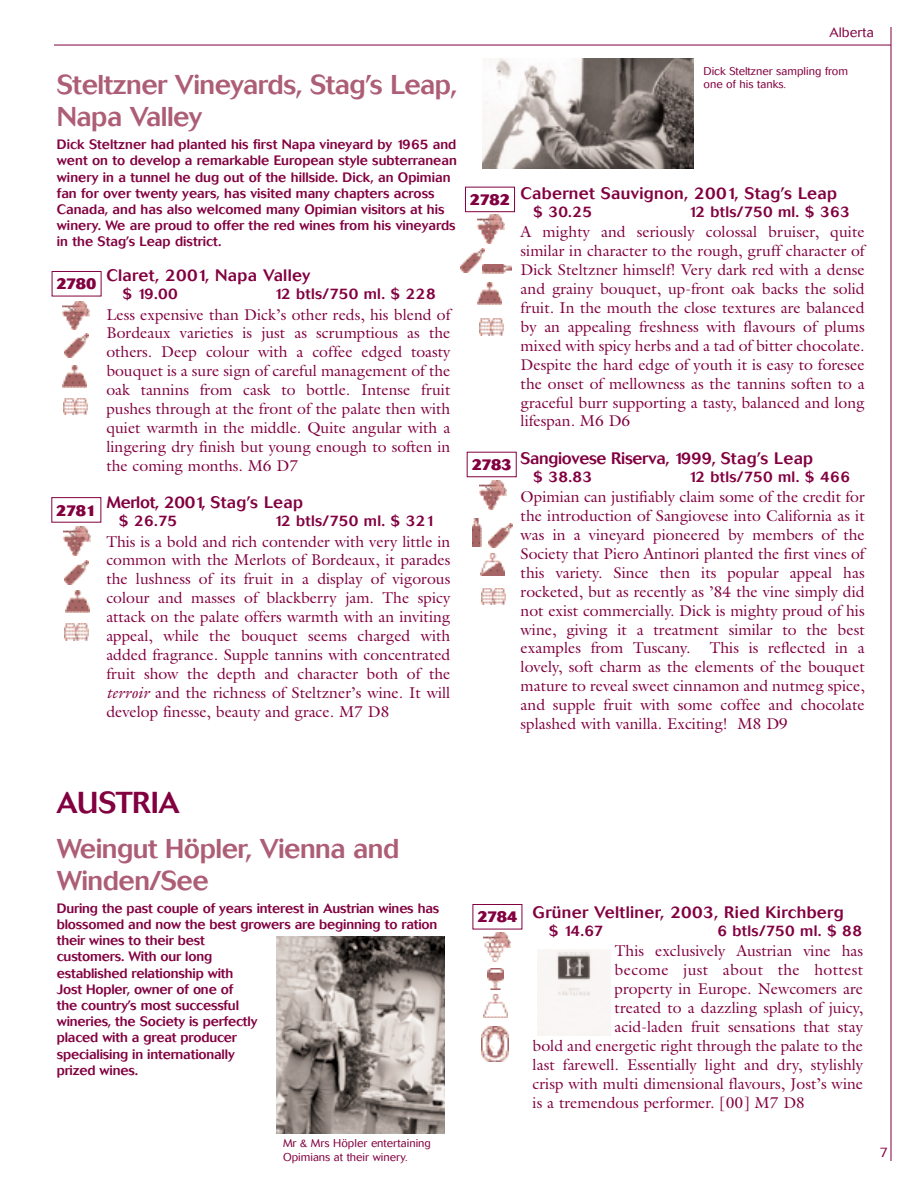
<style>
.page{position:relative;width:918px;height:1188px;background:#fff}
.page>*{position:absolute;margin:0;border:0;box-sizing:border-box;transform-origin:0 0}
.t1{font:500 30px "Cosmos";letter-spacing:-.02em;color:#820040}
.t2{font:500 27px/32.4px "Cosmos";letter-spacing:-.02em;color:#ad5d76}
.t3{font:500 16.5px "Cosmos";letter-spacing:.02em;color:#820040}
.t4{font:500 16.5px "Cosmos";letter-spacing:-.02em;color:#820040}
.t5{font:15.75px/18.9px "Galliard";color:#820040;text-align:justify}
.t6{font:15.75px "Galliard";letter-spacing:.02em;color:#820040}
.t7{font:500 15px "Cosmos";letter-spacing:.02em;color:#820040}
.t8{font:800 15px "Cosmos";letter-spacing:-.04em;color:#820040}
.t9{font:500 13.5px/16.2px "Cosmos";letter-spacing:-.01em;color:#820040}
.t10{font:300 13.5px "Cosmos";color:#820040}
.t11{font:300 11.25px/13.5px "Cosmos";color:#820040}
.s1{font-style:italic}
</style>
<div class="page">
<hr style="left:54px;top:45px;width:837px;height:1px;background:#820040">
<hr style="left:891px;top:27px;width:1px;height:1134px;background:#820040">
<div style="left:52px;top:271px;width:49px;height:25px;border:1px solid #820040"></div>
<div style="left:51px;top:497px;width:50px;height:26px;border:1px solid #820040"></div>
<img style="left:537px;top:950px;width:74px;height:85px">
<div style="left:473px;top:904px;width:49px;height:25px;border:1px solid #820040"></div>
<div style="left:465px;top:187px;width:50px;height:25px;border:1px solid #820040"></div>
<img style="left:482px;top:59px;width:212px;height:110px">
<img style="left:277px;top:936px;width:167px;height:198px">
<img style="left:62px;top:301px;width:27px;height:29px">
<img style="left:64px;top:333px;width:24px;height:24px">
<img style="left:64px;top:398px;width:24px;height:17px">
<img style="left:63px;top:365px;width:24px;height:23px">
<img style="left:63px;top:527px;width:27px;height:28px">
<img style="left:64px;top:561px;width:24px;height:24px">
<img style="left:65px;top:624px;width:24px;height:16px">
<img style="left:65px;top:590px;width:24px;height:23px">
<img style="left:477px;top:215px;width:27px;height:28px">
<img style="left:461px;top:248px;width:24px;height:24px">
<img style="left:483px;top:265px;width:28px;height:9px">
<img style="left:479px;top:319px;width:24px;height:16px">
<img style="left:477px;top:282px;width:24px;height:23px">
<img style="left:479px;top:481px;width:27px;height:28px">
<img style="left:473px;top:518px;width:9px;height:29px">
<img style="left:488px;top:524px;width:24px;height:24px">
<img style="left:480px;top:553px;width:24px;height:23px">
<img style="left:481px;top:588px;width:24px;height:17px">
<img style="left:484px;top:933px;width:27px;height:28px">
<img style="left:487px;top:968px;width:17px;height:21px">
<img style="left:483px;top:995px;width:24px;height:22px">
<img style="left:482px;top:1027px;width:27px;height:34px">
<h2 class="t2" style="left:57px;top:71px;width:402px">Steltzner Vineyards, Stag’s Leap,<br>Napa Valley</h2>
<p class="t9" style="left:57px;top:138px;width:402px">Dick Steltzner had planted his first Napa vineyard by 1965 and went on to develop a remarkable European style subterranean winery in a tunnel he dug out of the hillside. Dick, an Opimian fan for over twenty years, has visited many chapters across Canada, and has also welcomed many Opimian visitors at his winery. We are proud to offer the red wines from his vineyards in the Stag’s Leap district.</p>
<p class="t8" style="left:57px;top:279px;width:42px">2780</p>
<p class="t8" style="left:56px;top:505px;width:42px">2781</p>
<p class="t3" style="left:106px;top:269px;width:206px">Claret, 2001, Napa Valley</p>
<p class="t7" style="left:122px;top:288px;width:57px">$ 19.00</p>
<p class="t7" style="left:275px;top:288px;width:163px">12 btls/750 ml. $ 228</p>
<p class="t5" style="left:106px;top:306px;width:346px">Less expensive than Dick’s other reds, his blend of Bordeaux varieties is just as scrumptious as the others. Deep colour with a coffee edged toasty bouquet is a sure sign of careful management of the oak tannins from cask to bottle. Intense fruit pushes through at the front of the palate then with quiet warmth in the middle. Quite angular with a lingering dry finish but young enough to soften in the coming months. M6 D7</p>
<p class="t4" style="left:106px;top:496px;width:198px">Merlot, 2001, Stag’s Leap</p>
<p class="t7" style="left:119px;top:515px;width:60px">$ 26.75</p>
<p class="t7" style="left:275px;top:515px;width:163px">12 btls/750 ml. $ 321</p>
<p class="t5" style="left:106px;top:533px;width:346px">This is a bold and rich contender with very little in common with the Merlots of Bordeaux, it parades the lushness of its fruit in a display of vigorous colour and masses of blackberry jam. The spicy attack on the palate offers warmth with an inviting appeal, while the bouquet seems charged with added fragrance. Supple tannins with concentrated fruit show the depth and character both of the <span class="s1">terroir</span> and the richness of Steltzner’s wine. It will develop finesse, beauty and grace. M7 D8</p>
<p class="t10" style="left:830px;top:28px;width:46px">Alberta</p>
<p class="t11" style="left:703px;top:65px;width:146px">Dick Steltzner sampling from one of his tanks.</p>
<p class="t8" style="left:470px;top:194px;width:42px">2782</p>
<p class="t8" style="left:472px;top:459px;width:42px">2783</p>
<p class="t3" style="left:521px;top:187px;width:318px">Cabernet Sauvignon, 2001, Stag’s Leap</p>
<p class="t7" style="left:533px;top:206px;width:60px">$ 30.25</p>
<p class="t7" style="left:689px;top:206px;width:163px">12 btls/750 ml. $ 363</p>
<p class="t5" style="left:521px;top:224px;width:346px">A mighty and seriously colossal bruiser, quite similar in character to the rough, gruff character of Dick Steltzner himself! Very dark red with a dense and grainy bouquet, up-front oak backs the solid fruit. In the mouth the close textures are balanced by an appealing freshness with flavours of plums mixed with spicy herbs and a tad of bitter chocolate.<br>Despite the hard edge of youth it is easy to foresee the onset of mellowness as the tannins soften to a graceful burr supporting a tasty, balanced and long lifespan. M6 D6</p>
<p class="t4" style="left:521px;top:452px;width:294px">Sangiovese Riserva, 1999, Stag’s Leap</p>
<p class="t7" style="left:533px;top:471px;width:60px">$ 38.83</p>
<p class="t7" style="left:689px;top:471px;width:163px">12 btls/750 ml. $ 466</p>
<p class="t5" style="left:521px;top:489px;width:346px">Opimian can justifiably claim some of the credit for the introduction of Sangiovese into California as it was in a vineyard pioneered by members of the Society that Piero Antinori planted the first vines of this variety. Since then its popular appeal has rocketed, but as recently as ’84 the vine simply did not exist commercially. Dick is mighty proud of his wine, giving it a treatment similar to the best examples from Tuscany. This is reflected in a lovely, soft charm as the elements of the bouquet mature to reveal sweet cinnamon and nutmeg spice, and supple fruit with some coffee and chocolate splashed with vanilla. Exciting! M8 D9</p>
<h1 class="t1" style="left:57px;top:792px;width:125px">AUSTRIA</h1>
<h2 class="t2" style="left:57px;top:834px;width:344px">Weingut Höpler, Vienna and<br>Winden/See</h2>
<p class="t9" style="left:57px;top:901px;width:384px">During the past couple of years interest in Austrian wines has blossomed and now the best growers are beginning to ration their wines to their best<br>customers. With our long<br>established relationship with<br>Jost Hopler, owner of one of<br>the country’s most successful<br>wineries, the Society is perfectly<br>placed with a great producer<br>specialising in internationally<br>prized wines.</p>
<p class="t3" style="left:533px;top:906px;width:313px">Grüner Veltliner, 2003, Ried Kirchberg</p>
<p class="t8" style="left:477px;top:912px;width:42px">2784</p>
<p class="t7" style="left:549px;top:925px;width:56px">$ 14.67</p>
<p class="t7" style="left:717px;top:925px;width:146px">6 btls/750 ml. $ 88</p>
<p class="t5" style="left:615px;top:943px;width:250px">This exclusively Austrian vine has</p>
<p class="t6" style="left:615px;top:964px;width:250px">become just about the hottest</p>
<p class="t5" style="left:615px;top:981px;width:250px">property in Europe. Newcomers are</p>
<p class="t5" style="left:615px;top:1000px;width:250px">treated to a dazzling splash of juicy,</p>
<p class="t5" style="left:615px;top:1019px;width:250px">acid-laden fruit sensations that stay</p>
<p class="t5" style="left:533px;top:1038px;width:332px">bold and energetic right through the palate to the</p>
<p class="t5" style="left:533px;top:1056px;width:332px">last farewell. Essentially light and dry, stylishly</p>
<p class="t5" style="left:533px;top:1075px;width:332px">crisp with multi dimensional flavours, Jost’s wine</p>
<p class="t5" style="left:533px;top:1095px;width:274px">is a tremendous performer. [00] M7 D8</p>
<p class="t11" style="left:283px;top:1138px;width:149px">Mr &amp; Mrs Höpler entertaining<br>Opimians at their winery.</p>
<p class="t10" style="left:879px;top:1147px;width:10px">7</p>
</div>
